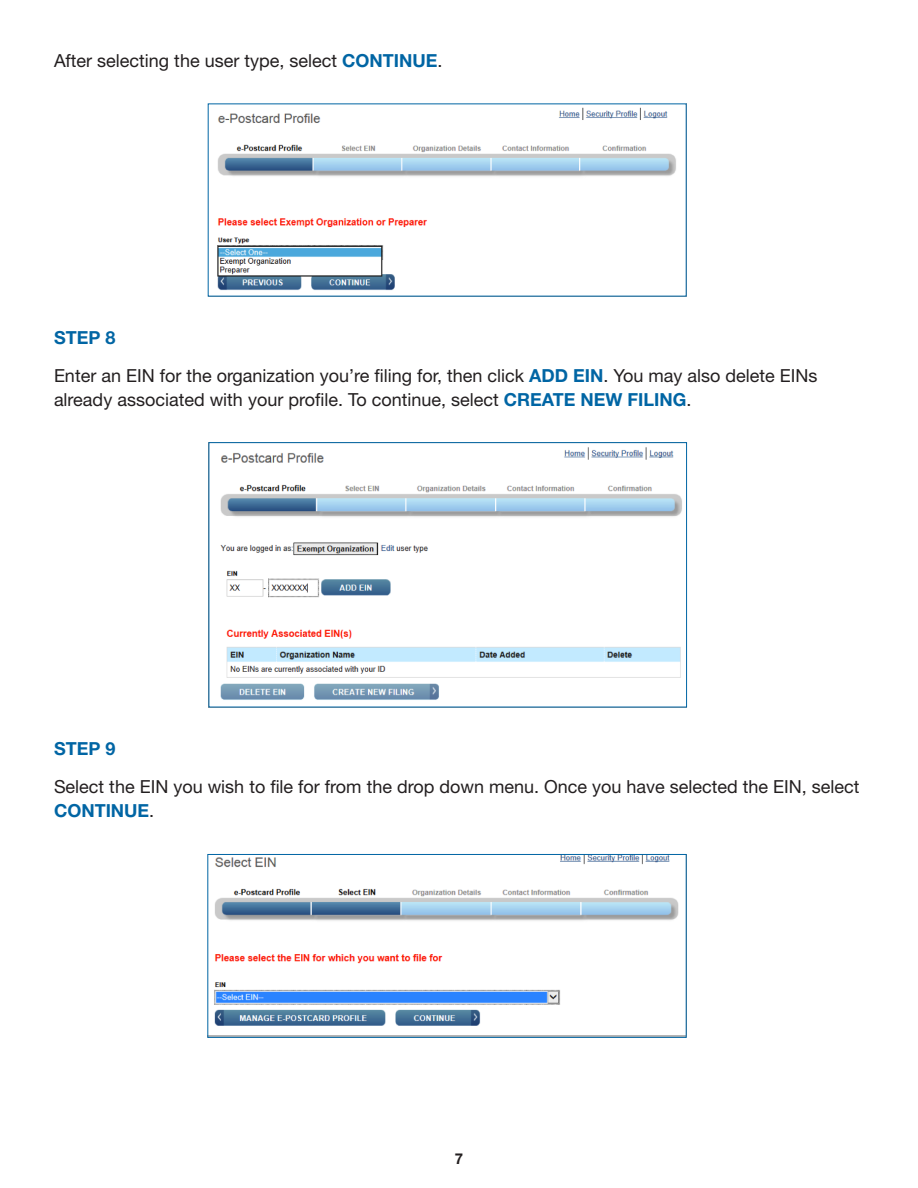
<style>
.page{position:relative;width:918px;height:1188px;background:#fff}
.page>*{position:absolute;margin:0;border:0;box-sizing:border-box;transform-origin:0 0}
.t1{font:18px/24px "Helvetica Neue LT Std";color:#231f20}
.t2{font:700 18px "Helvetica Neue LT Std";color:#0065a4}
.t3{font:700 15px "Helvetica Neue LT Std";color:#231f20}
.s1{font-weight:700;color:#0065a4}
</style>
<div class="page">
<img style="left:217px;top:107px;width:459px;height:184px">
<img style="left:220px;top:447px;width:462px;height:253px">
<div style="left:209px;top:442px;width:478px;height:265px;border:1px solid #0065a4"></div>
<img style="left:209px;top:856px;width:476px;height:180px">
<div style="left:207px;top:854px;width:480px;height:184px;border:1px solid #0065a4"></div>
<p class="t1" style="left:54px;top:48px;width:390px">After selecting the user type, select <span class="s1">CONTINUE</span>.</p>
<h4 class="t2" style="left:54px;top:327px;width:63px">STEP 8</h4>
<p class="t1" style="left:54px;top:363px;width:765px">Enter an EIN for the organization you’re filing for, then click <span class="s1">ADD EIN</span>. You may also delete EINs already associated with your profile. To continue, select <span class="s1">CREATE NEW FILING</span>.</p>
<h4 class="t2" style="left:54px;top:738px;width:63px">STEP 9</h4>
<p class="t1" style="left:54px;top:774px;width:807px">Select the EIN you wish to file for from the drop down menu. Once you have selected the EIN, select<br><span class="s1">CONTINUE</span>.</p>
<p class="t3" style="left:455px;top:1150px;width:10px">7</p>
</div>
